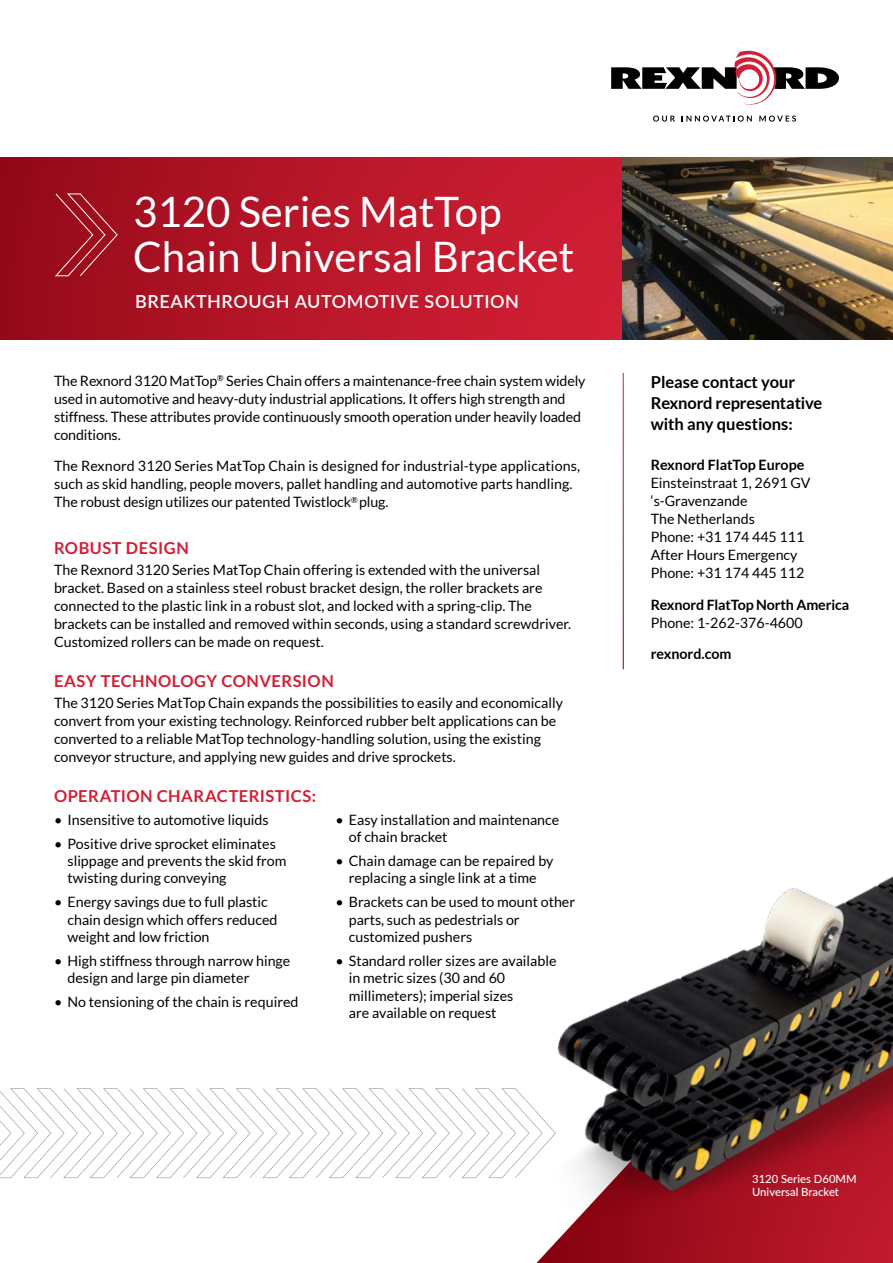
<style>
.page{position:relative;width:893px;height:1263px;background:#fff}
.page>*{position:absolute;margin:0;border:0;box-sizing:border-box;transform-origin:0 0}
.t1{font:42px/45px "Lato";color:#fff}
.t2{font:600 18px "Lato";letter-spacing:.03em;color:#fff}
.t3{font:700 16.5px "Lato";letter-spacing:.03em;color:#d31f36}
.t4{font:700 16.5px/21px "Lato";color:#000}
.t5{font:14.25px/18px "Lato";color:#000}
.t6{font:700 14.25px "Lato";letter-spacing:-.01em;color:#000}
.t7{font:500 11.25px/13.4px "Lato";color:#fff}
</style>
<div class="page">
<svg style="left:611px;top:51px;width:228px;height:54px"></svg>
<svg style="left:653px;top:116px;width:22px;height:6px"></svg>
<svg style="left:682px;top:116px;width:70px;height:6px"></svg>
<svg style="left:759px;top:116px;width:37px;height:6px"></svg>
<img style="left:462px;top:876px;width:431px;height:387px">
<div style="left:0;top:158px;width:624px;height:181px;background:linear-gradient(to right,#980b19,#d22136)"></div>
<img style="left:623px;top:158px;width:270px;height:181px">
<svg style="left:54px;top:193px;width:64px;height:84px;background:#a41c2b"></svg>
<svg style="left:0;top:1088px;width:556px;height:90px"></svg>
<h1 class="t1" style="left:133px;top:189px;width:443px">3120 Series MatTop<br>Chain Universal Bracket</h1>
<p class="t2" style="left:135px;top:288px;width:385px">BREAKTHROUGH AUTOMOTIVE SOLUTION</p>
<p class="t5" style="left:54px;top:372px;width:533px">The Rexnord 3120 MatTop<sup>®</sup> Series Chain offers a maintenance-free chain system widely used in automotive and heavy-duty industrial applications. It offers high strength and stiffness. These attributes provide continuously smooth operation under heavily loaded conditions.</p>
<p class="t5" style="left:54px;top:457px;width:528px">The Rexnord 3120 Series MatTop Chain is designed for industrial-type applications, such as skid handling, people movers, pallet handling and automotive parts handling.<br>The robust design utilizes our patented Twistlock<sup>®</sup> plug.</p>
<p class="t3" style="left:54px;top:538px;width:136px">ROBUST DESIGN</p>
<p class="t5" style="left:54px;top:561px;width:519px">The Rexnord 3120 Series MatTop Chain offering is extended with the universal bracket. Based on a stainless steel robust bracket design, the roller brackets are connected to the plastic link in a robust slot, and locked with a spring-clip. The brackets can be installed and removed within seconds, using a standard screwdriver.<br>Customized rollers can be made on request.</p>
<p class="t3" style="left:54px;top:671px;width:281px">EASY TECHNOLOGY CONVERSION</p>
<p class="t5" style="left:54px;top:694px;width:510px">The 3120 Series MatTop Chain expands the possibilities to easily and economically convert from your existing technology. Reinforced rubber belt applications can be converted to a reliable MatTop technology-handling solution, using the existing conveyor structure, and applying new guides and drive sprockets.</p>
<p class="t3" style="left:54px;top:786px;width:264px">OPERATION CHARACTERISTICS:</p>
<p class="t5" style="left:54px;top:811px;width:216px">• Insensitive to automotive liquids</p>
<p class="t5" style="left:67px;top:835px;width:221px;line-height:17.2px;text-indent:-13px">• Positive drive sprocket eliminates slippage and prevents the skid from twisting during conveying</p>
<p class="t5" style="left:67px;top:893px;width:212px;line-height:17.2px;text-indent:-13px">• Energy savings due to full plastic chain design which offers reduced weight and low friction</p>
<p class="t5" style="left:67px;top:952px;width:224px;line-height:17.2px;text-indent:-13px">• High stiffness through narrow hinge design and large pin diameter</p>
<p class="t5" style="left:54px;top:993px;width:246px">• No tensioning of the chain is required</p>
<p class="t5" style="left:349px;top:811px;width:212px;line-height:17.2px;text-indent:-13px">• Easy installation and maintenance of chain bracket</p>
<p class="t5" style="left:335px;top:852px;width:220px;line-height:17.2px;text-align:center">• Chain damage can be repaired by replacing a single link at a time</p>
<p class="t5" style="left:349px;top:893px;width:228px;line-height:17.2px;text-indent:-13px">• Brackets can be used to mount other parts, such as pedestrials or customized pushers</p>
<p class="t5" style="left:349px;top:952px;width:209px;line-height:17.2px;text-indent:-13px">• Standard roller sizes are available in metric sizes (30 and 60 millimeters); imperial sizes<br>are available on request</p>
<p class="t4" style="left:651px;top:371px;width:173px">Please contact your<br>Rexnord representative with any questions:</p>
<p class="t6" style="left:651px;top:457px;width:155px">Rexnord FlatTop Europe</p>
<p class="t5" style="left:651px;top:474px;width:161px">Einsteinstraat 1, 2691 GV ‘s-Gravenzande<br>The Netherlands<br>Phone: +31 174 445 111<br>After Hours Emergency<br>Phone: +31 174 445 112</p>
<p class="t6" style="left:651px;top:596px;width:200px">Rexnord FlatTop North America</p>
<p class="t5" style="left:651px;top:613px;width:154px">Phone: 1-262-376-4600</p>
<p class="t6" style="left:651px;top:646px;width:82px">rexnord.com</p>
<p class="t7" style="left:752px;top:1171px;width:106px">3120 Series D60MM<br>Universal Bracket</p>
</div>
